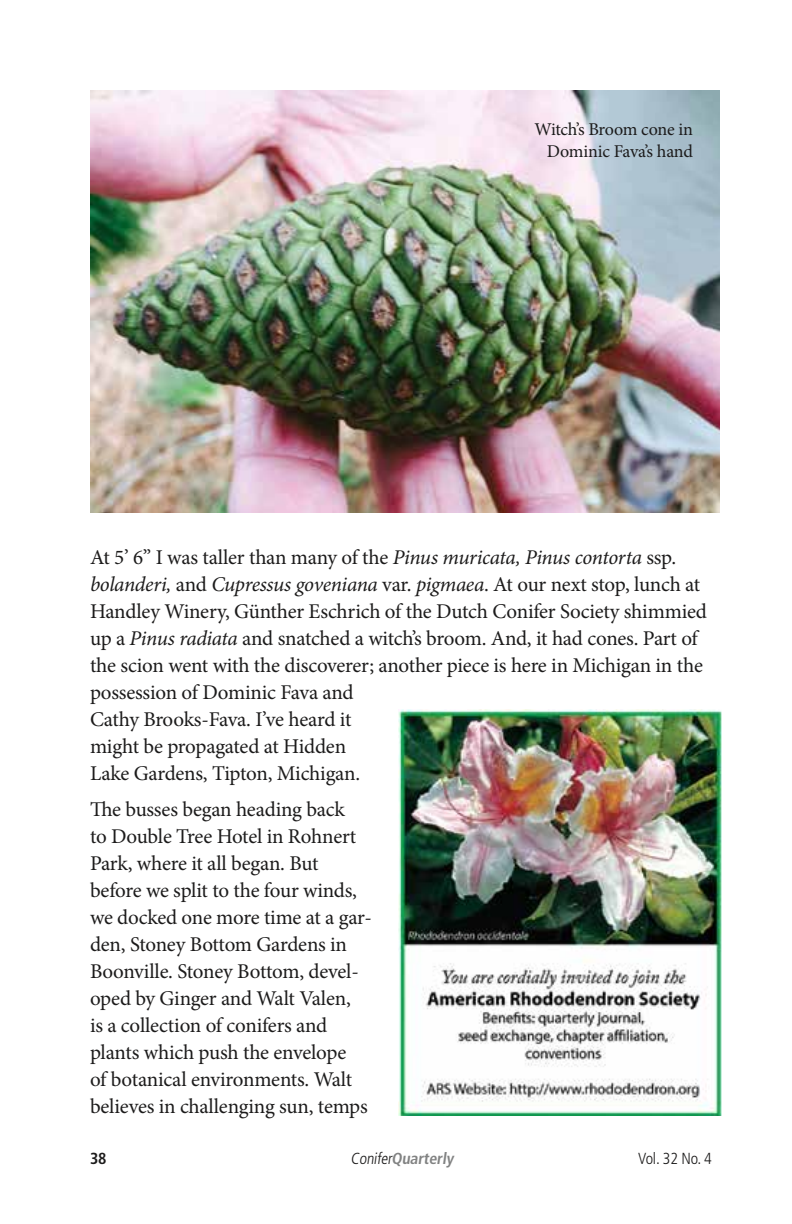
<style>
.page{position:relative;width:792px;height:1224px;background:#fff}
.page>*{position:absolute;margin:0;border:0;box-sizing:border-box;transform-origin:0 0}
.t1{font:21px/27px "Minion Pro";letter-spacing:-.015em;color:#1c1b1b}
.t2{font:18px/22px "Minion Pro";letter-spacing:-.015em;color:#1c1b1b;text-align:right}
.t3{font:700 condensed 16px "Frutiger";color:#828383}
.t4{font:300 condensed 16px "Frutiger";letter-spacing:-.01em;color:#1c1b1b}
.t5{font:700 condensed 16px "Frutiger";color:#1c1b1b}
.s1{font-style:italic}
.s2{font-weight:300;color:#1c1b1b}
</style>
<div class="page">
<img style="left:399px;top:710px;width:323px;height:406px">
<img style="left:90px;top:90px;width:630px;height:423px">
<p class="t2" style="left:534px;top:118px;width:160px">Witch’s Broom cone in<br>Dominic Fava’s hand</p>
<p class="t1" style="left:90px;top:544px;width:619px">At 5’ 6” I was taller than many of the <span class="s1">Pinus muricata, Pinus contorta</span> ssp. <span class="s1">bolanderi,</span> and <span class="s1">Cupressus goveniana</span> var. <span class="s1">pigmaea</span>. At our next stop, lunch at Handley Winery, Günther Eschrich of the Dutch Conifer Society shimmied up a <span class="s1">Pinus radiata</span> and snatched a witch’s broom. And, it had cones. Part of the scion went with the discoverer; another piece is here in Michigan in the possession of Dominic Fava and<br>Cathy Brooks-Fava. I’ve heard it<br>might be propagated at Hidden<br>Lake Gardens, Tipton, Michigan.</p>
<p class="t1" style="left:90px;top:796px;width:283px">The busses began heading back<br>to Double Tree Hotel in Rohnert<br>Park, where it all began. But before we split to the four winds, we docked one more time at a gar&shy;den, Stoney Bottom Gardens in<br>Boonville. Stoney Bottom, devel&shy;oped by Ginger and Walt Valen,<br>is a collection of conifers and plants which push the envelope<br>of botanical environments. Walt believes in challenging sun, temps</p>
<p class="t5" style="left:90px;top:1149px;width:18px">38</p>
<p class="t3" style="left:351px;top:1149px;width:104px"><span class="s2">Conifer</span>Quarterly</p>
<p class="t4" style="left:638px;top:1149px;width:75px">Vol. 32 No. 4</p>
</div>
